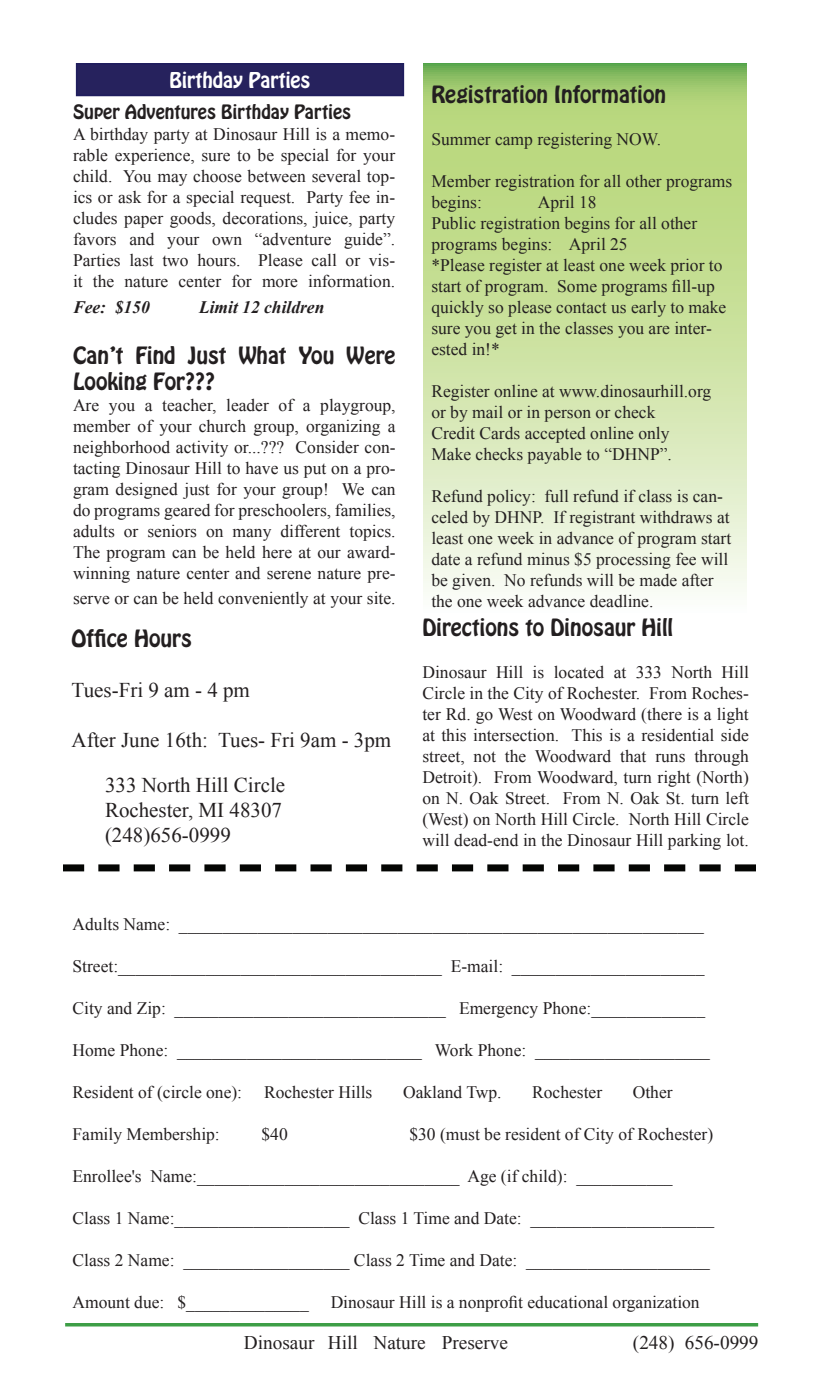
<style>
.page{position:relative;width:819px;height:1386px;background:#fff}
.page>*{position:absolute;margin:0;border:0;box-sizing:border-box;transform-origin:0 0}
.t1{font:21px/25.2px "Hobo Std";color:#231f20}
.t2{font:21px/44.1px "Times New Roman";color:#231f20}
.t3{font:19.25px "Times New Roman";color:#231f20}
.t4{font:19.25px "Hobo Std";letter-spacing:-.005em;color:#fff}
.t5{font:17.5px/21px "Times New Roman";color:#231f20}
.t6{font:17.5px "Hobo Std";color:#231f20}
.t7{font:italic 700 17.5px "Times New Roman";color:#231f20}
</style>
<div class="page">
<svg style="left:424px;top:63px;width:322px;height:529px"></svg>
<hr style="left:65px;top:1323px;width:693px;height:3px;background:#3d9e46">
<svg style="left:63px;top:864px;width:693px;height:7px"></svg>
<div style="left:77px;top:64px;width:326px;height:31px;background:#26225d"></div>
<div style="left:76px;top:63px;width:328px;height:33px;border:2px solid #201e5e"></div>
<p class="t4" style="left:170px;top:67px;width:142px">Birthday Parties</p>
<p class="t6" style="left:73px;top:100px;width:280px">Super Adventures Birthday Parties</p>
<p class="t5" style="left:73px;top:124px;width:324px;text-align:justify">A birthday party at Dinosaur Hill is a memo&shy;rable experience, sure to be special for your child. You may choose between several top&shy;ics or ask for a special request. Party fee in&shy;cludes paper goods, decorations, juice, party favors and your own “adventure guide”.<br>Parties last two hours. Please call or vis&shy;it the nature center for more information.</p>
<p class="t7" style="left:73px;top:295px;width:78px">Fee: $150</p>
<p class="t7" style="left:199px;top:295px;width:127px">Limit 12 children</p>
<p class="t1" style="left:73px;top:344px;width:324px">Can’t Find Just What You Were<br>Looking For???</p>
<p class="t5" style="left:73px;top:394px;width:324px;text-align:justify">Are you a teacher, leader of a playgroup, member of your church group, organizing a neighborhood activity or...??? Consider con&shy;tacting Dinosaur Hill to have us put on a pro&shy;gram designed just for your group! We can do programs geared for preschoolers, families, adults or seniors on many different topics.<br>The program can be held here at our award&shy;winning nature center and serene nature pre-</p>
<p class="t5" style="left:73px;top:587px;width:324px">serve or can be held conveniently at your site.</p>
<p class="t1" style="left:72px;top:626px;width:122px">Office Hours</p>
<p class="t2" style="left:72px;top:668px;width:180px">Tues-Fri 9 am - 4 pm</p>
<p class="t2" style="left:105px;top:718px;width:288px;text-indent:-33px">After June 16th: Tues- Fri 9am - 3pm<br>333 North Hill Circle</p>
<p class="t2" style="left:105px;top:797px;width:179px;line-height:25.2px">Rochester, MI 48307 (248)656-0999</p>
<p class="t1" style="left:431px;top:82px;width:236px">Registration Information</p>
<p class="t5" style="left:431px;top:128px;width:231px">Summer camp registering NOW.</p>
<p class="t5" style="left:431px;top:170px;width:302px">Member registration for all other programs begins:</p>
<p class="t5" style="left:431px;top:191px;width:297px;text-indent:106px">April 18<br>Public registration begins for all other programs begins: April 25<br>*Please register at least one week prior to start of program. Some programs fill-up quickly so please contact us early to make sure you get in the classes you are inter&shy;ested in!*</p>
<p class="t5" style="left:431px;top:380px;width:281px">Register online at www.dinosaurhill.org or by mail or in person or check<br>Credit Cards accepted online only Make checks payable to “DHNP”.</p>
<p class="t5" style="left:431px;top:485px;width:301px">Refund policy: full refund if class is can&shy;celed by DHNP. If registrant withdraws at least one week in advance of program start date a refund minus $5 processing fee will be given. No refunds will be made after the one week advance deadline.</p>
<p class="t1" style="left:422px;top:616px;width:252px">Directions to Dinosaur Hill</p>
<p class="t5" style="left:422px;top:662px;width:328px;text-align:justify">Dinosaur Hill is located at 333 North Hill Circle in the City of Rochester. From Roches&shy;ter Rd. go West on Woodward (there is a light at this intersection. This is a residential side street, not the Woodward that runs through Detroit). From Woodward, turn right (North) on N. Oak Street. From N. Oak St. turn left (West) on North Hill Circle. North Hill Circle will dead-end in the Dinosaur Hill parking lot.</p>
<p class="t5" style="left:73px;top:914px;width:633px">Adults Name: ____________________________________________________________</p>
<p class="t5" style="left:73px;top:956px;width:633px">Street:_____________________________________ E-mail: ______________________</p>
<p class="t5" style="left:73px;top:998px;width:634px">City and Zip: _______________________________ Emergency Phone:_____________</p>
<p class="t5" style="left:73px;top:1040px;width:639px">Home Phone: ____________________________ Work Phone: ____________________</p>
<p class="t5" style="left:73px;top:1082px;width:171px">Resident of (circle one):</p>
<p class="t5" style="left:264px;top:1082px;width:110px">Rochester Hills</p>
<p class="t5" style="left:403px;top:1082px;width:100px">Oakland Twp.</p>
<p class="t5" style="left:532px;top:1082px;width:71px">Rochester</p>
<p class="t5" style="left:633px;top:1082px;width:41px">Other</p>
<p class="t5" style="left:73px;top:1124px;width:149px">Family Membership:</p>
<p class="t5" style="left:262px;top:1124px;width:28px">$40</p>
<p class="t5" style="left:409px;top:1124px;width:305px">$30 (must be resident of City of Rochester)</p>
<p class="t5" style="left:73px;top:1166px;width:602px">Enrollee's Name:______________________________ Age (if child): ___________</p>
<p class="t5" style="left:73px;top:1208px;width:643px">Class 1 Name:____________________ Class 1 Time and Date: _____________________</p>
<p class="t5" style="left:73px;top:1250px;width:639px">Class 2 Name: ___________________ Class 2 Time and Date: _____________________</p>
<p class="t5" style="left:73px;top:1292px;width:238px">Amount due: $______________</p>
<p class="t5" style="left:331px;top:1292px;width:371px">Dinosaur Hill is a nonprofit educational organization</p>
<p class="t3" style="left:244px;top:1330px;width:266px">Dinosaur Hill Nature Preserve</p>
<p class="t3" style="left:633px;top:1330px;width:127px">(248) 656-0999</p>
</div>
